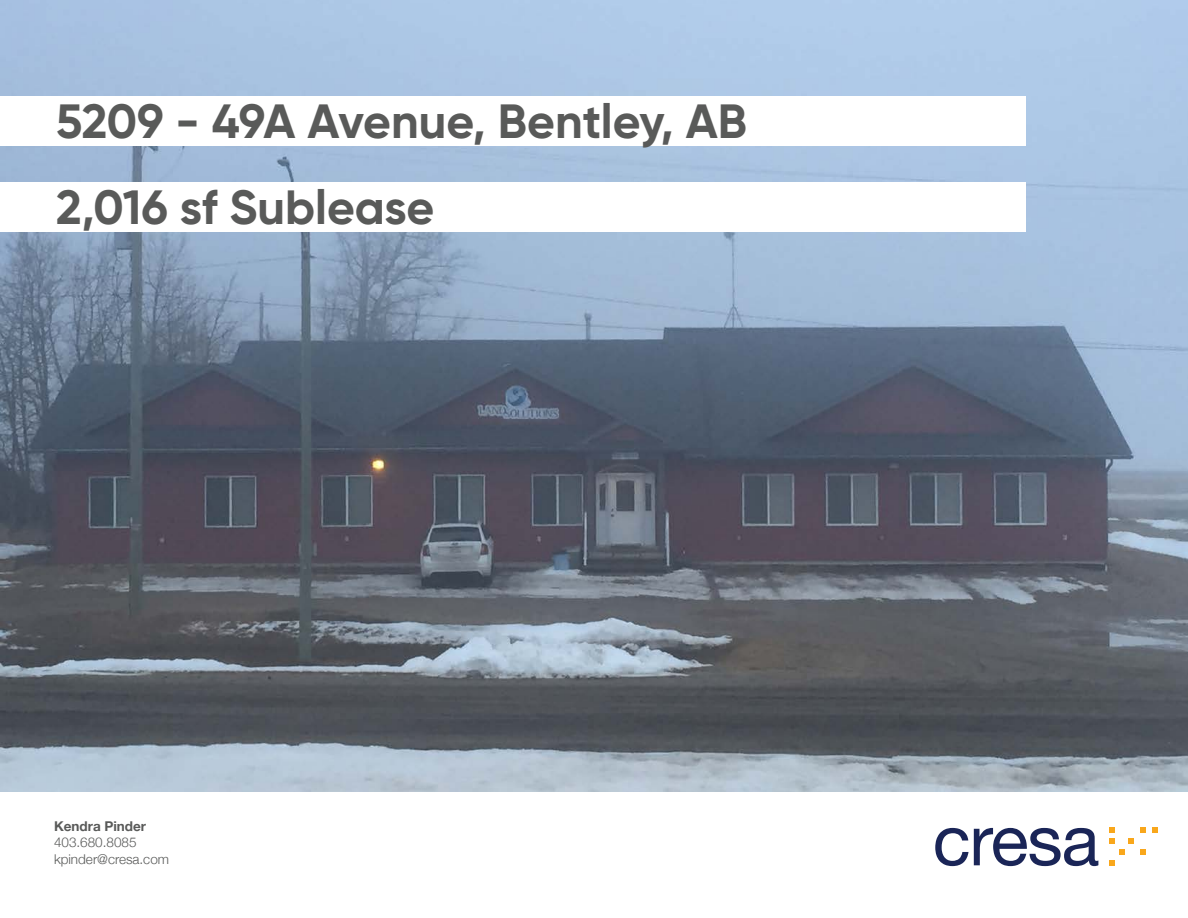
<style>
.page{position:relative;width:1188px;height:918px;background:#fff}
.page>*{position:absolute;margin:0;border:0;box-sizing:border-box;transform-origin:0 0}
.t1{font:700 48px "Gilroy";color:#595a59}
.Broker-info{font:300 13.5px "Helvetica Neue";color:#595a59}
.Broker-info-2{font:700 13.5px "Helvetica Neue";color:#595a59}
</style>
<div class="page">
<svg style="left:935px;top:828px;width:163px;height:38px"></svg>
<svg style="left:1109px;top:828px;width:5px;height:5px"></svg>
<svg style="left:1109px;top:839px;width:5px;height:5px"></svg>
<svg style="left:1109px;top:861px;width:5px;height:5px"></svg>
<svg style="left:1119px;top:850px;width:6px;height:5px"></svg>
<svg style="left:1128px;top:839px;width:6px;height:5px"></svg>
<svg style="left:1140px;top:828px;width:6px;height:5px"></svg>
<svg style="left:1140px;top:850px;width:6px;height:5px"></svg>
<svg style="left:1152px;top:828px;width:6px;height:5px"></svg>
<img style="left:0;top:0;width:1188px;height:792px">
<div style="left:0;top:96px;width:1026px;height:50px;background:#fff"></div>
<div style="left:0;top:182px;width:1026px;height:50px;background:#fff"></div>
<p class="t1" style="left:56px;top:91px;width:692px">5209 - 49A Avenue, Bentley, AB</p>
<p class="t1" style="left:56px;top:177px;width:380px">2,016 sf Sublease</p>
<p class="Broker-info-2" style="left:54px;top:818px;width:94px">Kendra Pinder</p>
<p class="Broker-info" style="left:54px;top:834px;width:84px">403.680.8085</p>
<p class="Broker-info" style="left:54px;top:851px;width:117px">kpinder@cresa.com</p>
</div>
